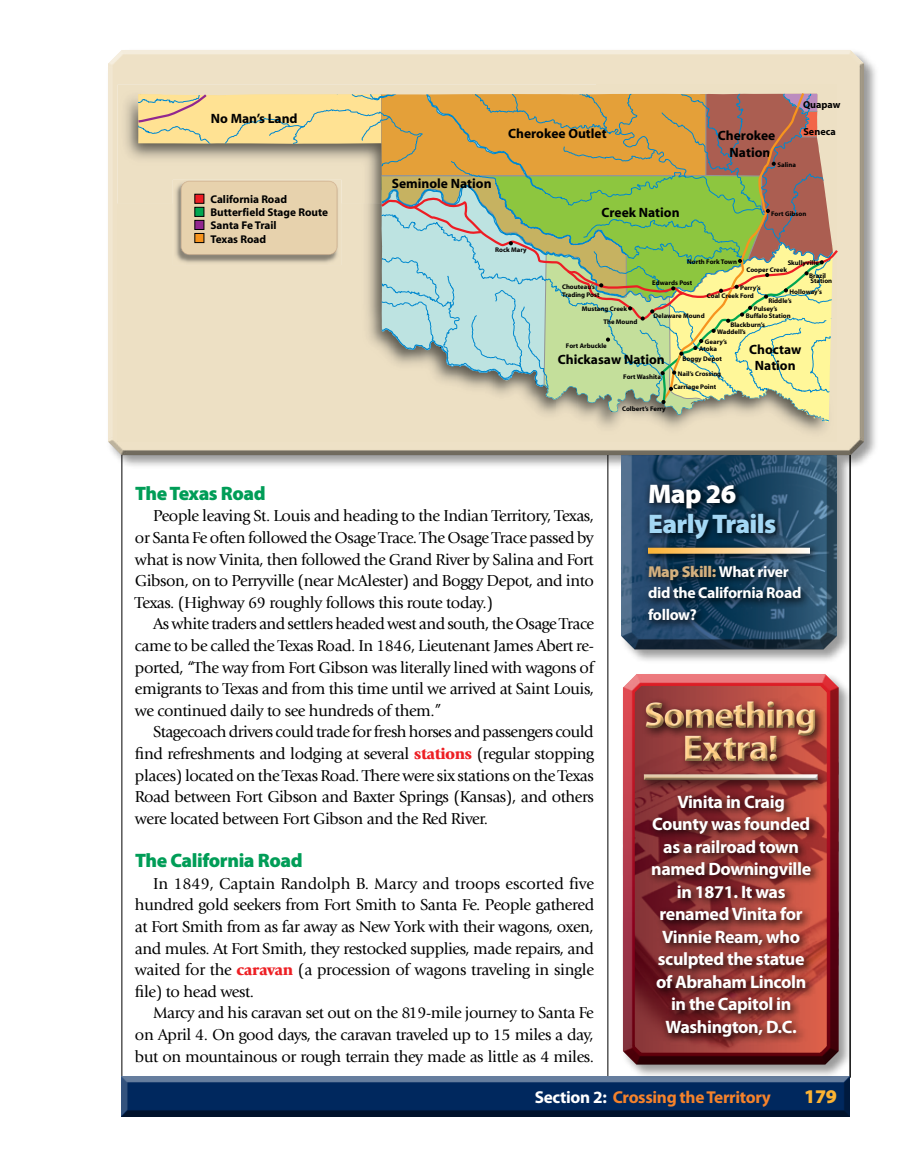
<style>
.page{position:relative;width:918px;height:1175px;background:#fff}
.page>*{position:absolute;margin:0;border:0;box-sizing:border-box;transform-origin:0 0}
.t1{font:900 37.5px/33px "Myriad Pro";letter-spacing:-.05em;color:#ffcf86;text-align:center}
.t2{font:900 27px "Myriad Pro";letter-spacing:-.02em;color:#a3d7f4}
.t3{font:900 27px "Myriad Pro";color:#fff}
.t4{font:900 19.5px "Myriad Pro";letter-spacing:-.02em;color:#009d57}
.t5{font:900 19.5px "Myriad Pro";color:#fcb333}
.t6{font:700 18px/22.5px "Myriad Pro";letter-spacing:-.02em;color:#fff;text-align:center}
.t7{font:700 17.25px "Myriad Pro";letter-spacing:-.02em;color:#f5822b}
.t8{font:16.5px/21.6px "Giovanni";letter-spacing:-.025em;color:#000;text-align:justify}
.t9{font:700 15.75px/21.6px "Myriad Pro";letter-spacing:-.02em;color:#fff}
.t10{font:700 13.5px/16.2px "Myriad";color:#000;text-align:center}
.t11{font:700 11.25px/13px "Myriad";color:#000}
.t12{font:700 10.2px "Myriad";letter-spacing:.005em;color:#000}
.t13{font:9px "Myriad";color:#000}
.t14{font:700 6.75px/12.8px "Myriad";color:#000}
.s1{font-weight:900;color:#d3af7e}
.s2{font-weight:900;color:#ed1f24}
.s3{color:#fff}
</style>
<div class="page">
<div style="left:120px;top:1074px;width:732px;height:43px;background:#000;opacity:.75"></div>
<div style="left:106px;top:48px;width:773px;height:616px;background:#000;opacity:.4"></div>
<div style="left:620px;top:308px;width:218px;height:342px;background:#000;opacity:.75"></div>
<div style="left:106px;top:49px;width:760px;height:393px;background:#fff;opacity:.75"></div>
<div style="left:106px;top:61px;width:760px;height:396px;background:#000;opacity:.75"></div>
<svg style="left:642px;top:478px;width:178px;height:152px;background:#183a55"></svg>
<svg style="left:648px;top:548px;width:162px;height:6px"></svg>
<div style="left:621px;top:672px;width:232px;height:407px;background:#000;opacity:.4"></div>
<div style="left:621px;top:672px;width:219px;height:380px;background:#fff;opacity:.75"></div>
<div style="left:621px;top:685px;width:219px;height:382px;background:#000;opacity:.75"></div>
<div style="left:639px;top:696px;width:190px;height:95px;background:#000;opacity:.75"></div>
<div style="left:640px;top:698px;width:182px;height:83px;background:#fff;opacity:.75"></div>
<div style="left:640px;top:700px;width:182px;height:84px;background:#000;opacity:.75"></div>
<svg style="left:647px;top:790px;width:175px;height:257px;background:#83302e"></svg>
<p class="t10" style="left:211px;top:111px;width:88px">No Man’s Land</p>
<p class="t11" style="left:210px;top:193px;width:119px">California Road<br>Butterfield Stage Route<br>Santa Fe Trail<br>Texas Road</p>
<p class="t10" style="left:392px;top:176px;width:101px">Seminole Nation</p>
<p class="t10" style="left:508px;top:126px;width:100px">Cherokee Outlet</p>
<p class="t10" style="left:602px;top:204px;width:80px">Creek Nation</p>
<p class="t14" style="left:495px;top:243px;width:33px">Rock Mary</p>
<p class="t10" style="left:718px;top:128px;width:59px">Cherokee<br>Nation</p>
<p class="t12" style="left:803px;top:99px;width:39px">Quapaw</p>
<p class="t12" style="left:803px;top:126px;width:34px">Seneca</p>
<p class="t14" style="left:777px;top:158px;width:20px">Salina</p>
<p class="t14" style="left:771px;top:207px;width:37px">Fort Gibson</p>
<p class="t14" style="left:562px;top:283px;width:39px;line-height:8.1px">Chouteau’s<br>Trading Post</p>
<p class="t14" style="left:687px;top:256px;width:51px">North Fork Town</p>
<p class="t14" style="left:707px;top:290px;width:49px">Coal Creek Ford</p>
<p class="t14" style="left:809px;top:256px;width:18px;text-indent:-21px">Skullyville<br>Brazil</p>
<p class="t14" style="left:810px;top:275px;width:23px">Station</p>
<p class="t14" style="left:747px;top:263px;width:42px">Cooper Creek</p>
<p class="t14" style="left:652px;top:277px;width:42px">Edwards Post</p>
<p class="t14" style="left:740px;top:281px;width:22px">Perry’s</p>
<p class="t14" style="left:790px;top:285px;width:34px">Holloway’s</p>
<p class="t14" style="left:768px;top:294px;width:25px">Riddle’s</p>
<p class="t14" style="left:603px;top:303px;width:36px;text-indent:-22px">Mustang Creek<br>The Mound</p>
<p class="t14" style="left:654px;top:309px;width:53px">Delaware Mound</p>
<p class="t14" style="left:754px;top:302px;width:25px">Pulsey’s</p>
<p class="t14" style="left:746px;top:309px;width:47px">Buffalo Station</p>
<p class="t14" style="left:730px;top:318px;width:36px">Blackburn’s</p>
<p class="t14" style="left:717px;top:325px;width:30px">Waddell’s</p>
<p class="t14" style="left:566px;top:339px;width:42px">Fort Arbuckle</p>
<p class="t10" style="left:558px;top:352px;width:108px">Chickasaw Nation</p>
<p class="t14" style="left:623px;top:370px;width:39px">Fort Washita</p>
<p class="t14" style="left:705px;top:336px;width:24px">Geary’s</p>
<p class="t14" style="left:699px;top:343px;width:19px">Atoka</p>
<p class="t14" style="left:682px;top:352px;width:41px">Boggy Depot</p>
<p class="t14" style="left:673px;top:367px;width:49px;line-height:13.6px;text-indent:4px">Nail’s Crossing<br>Carriage Point</p>
<p class="t14" style="left:622px;top:402px;width:45px">Colbert’s Ferry</p>
<p class="t10" style="left:749px;top:342px;width:54px">Choctaw<br>Nation</p>
<h2 class="t3" style="left:648px;top:475px;width:90px">Map 26</h2>
<h2 class="t2" style="left:648px;top:505px;width:130px">Early Trails</h2>
<p class="t9" style="left:648px;top:560px;width:155px"><span class="s1">Map Skill:</span> What river did the California Road follow?</p>
<p class="t4" style="left:135px;top:480px;width:132px">The Texas Road</p>
<p class="t8" style="left:135px;top:505px;width:460px;text-indent:18px">People leaving St. Louis and heading to the Indian Territory, Texas, or Santa Fe often followed the Osage Trace. The Osage Trace passed by what is now Vinita, then followed the Grand River by Salina and Fort Gibson, on to Perryville (near McAlester) and Boggy Depot, and into Texas. (Highway 69 roughly follows this route today.)</p>
<p class="t8" style="left:135px;top:613px;width:461px;text-indent:18px">As white traders and settlers headed west and south, the Osage Trace came to be called the Texas Road. In 1846, Lieutenant James Abert re&shy;ported, “The way from Fort Gibson was literally lined with wagons of emigrants to Texas and from this time until we arrived at Saint Louis, we continued daily to see hundreds of them.”</p>
<p class="t8" style="left:135px;top:721px;width:461px;text-indent:18px">Stagecoach drivers could trade for fresh horses and passengers could find refreshments and lodging at several <span class="s2">stations</span> (regular stopping places) located on the Texas Road. There were six stations on the Texas Road between Fort Gibson and Baxter Springs (Kansas), and others were located between Fort Gibson and the Red River.</p>
<p class="t4" style="left:135px;top:847px;width:169px">The California Road</p>
<p class="t8" style="left:135px;top:872px;width:461px;text-indent:18px">In 1849, Captain Randolph B. Marcy and troops escorted five hundred gold seekers from Fort Smith to Santa Fe. People gathered at Fort Smith from as far away as New York with their wagons, oxen, and mules. At Fort Smith, they restocked supplies, made repairs, and waited for the <span class="s2">caravan</span> (a procession of wagons traveling in single file) to head west.</p>
<p class="t8" style="left:135px;top:1002px;width:460px;text-indent:18px">Marcy and his caravan set out on the 819-mile journey to Santa Fe on April 4. On good days, the caravan traveled up to 15 miles a day, but on mountainous or rough terrain they made as little as 4 miles.</p>
<p class="t7" style="left:535px;top:1085px;width:238px"><span class="s3">Section 2:</span> Crossing the Territory</p>
<p class="t5" style="left:804px;top:1083px;width:34px">179</p>
<p class="t13" style="left:180px;top:515px;width:6px">0</p>
<p class="t13" style="left:309px;top:515px;width:37px">100 Miles</p>
<h1 class="t1" style="left:644px;top:697px;width:175px">Something<br>Extra!</h1>
<p class="t6" style="left:651px;top:789px;width:162px">Vinita in Craig<br>County was founded as a railroad town named Downingville in 1871. It was renamed Vinita for<br>Vinnie Ream, who sculpted the statue of Abraham Lincoln in the Capitol in<br>Washington, D.C.</p>
</div>
